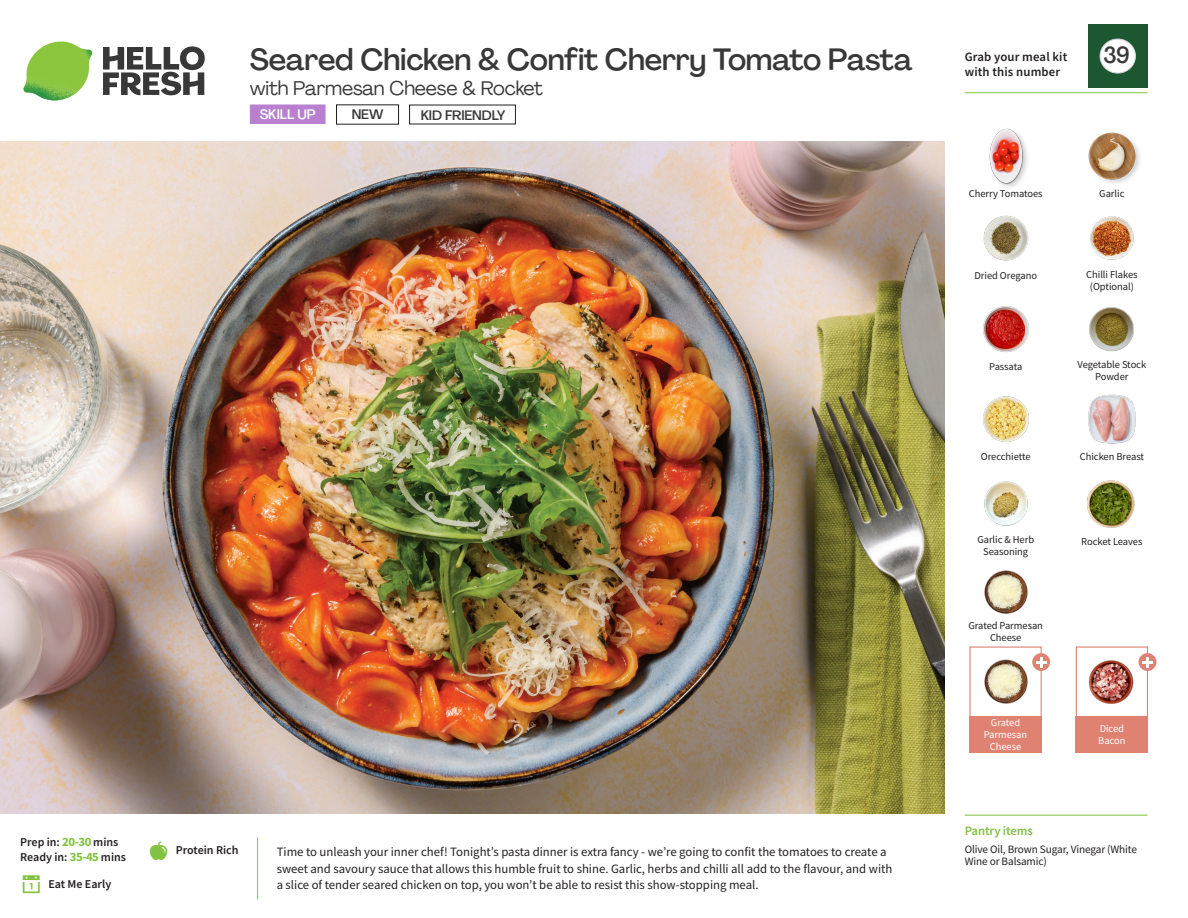
<style>
.page{position:relative;width:1188px;height:918px;background:#fff}
.page>*{position:absolute;margin:0;border:0;box-sizing:border-box;transform-origin:0 0}
._15_Titel_UK{font:500 30px "Agrandir";letter-spacing:-.015em;color:#383839}
._002_Label_Nr{font:500 22.8px "Agrandir";color:#383839;scale:.94 1}
._15_Titel_UK-2{font:19.5px "Agrandir";letter-spacing:-.01em;color:#383839}
.t1{font:500 13.5px "Agrandir";letter-spacing:-.01em;color:#383839}
.t2{font:500 13.5px "Agrandir";color:#fff}
.Step_6_Text_AU{font:12.75px/16.5px "Source Sans Pro";color:#231f20}
.t3{font:600 12.75px/15px "Source Sans Pro";letter-spacing:.01em;color:#231f20}
._04_Headers_Front{font:600 12.75px "Source Sans Pro";letter-spacing:-.01em;color:#81c340}
._04_Intro{font:600 12px "Source Sans Pro";color:#231f20}
._05_Pantry{font:11.25px/12px "Source Sans Pro";letter-spacing:-.01em;color:#231f20}
._18_FRONT_ingredients{font:10.5px/12px "Source Sans Pro";letter-spacing:-.005em;color:#231f20;text-align:center}
._18_FRONT_ingredients-2{font:10.5px/12px "Source Sans Pro";letter-spacing:-.005em;color:#fff}
.s1{font-weight:700;font-size:12.75px;color:#81c340}
</style>
<div class="page">
<svg style="left:103px;top:46px;width:102px;height:49px"></svg>
<img style="left:23px;top:42px;width:69px;height:59px">
<img style="left:0;top:142px;width:945px;height:672px">
<div style="left:250px;top:105px;width:76px;height:19px;background:#b980d0"></div>
<div style="left:1076px;top:647px;width:72px;height:72px;border:1px solid #df8272"></div>
<div style="left:1076px;top:716px;width:72px;height:37px;background:#df8272"></div>
<div style="left:969px;top:716px;width:73px;height:37px;background:#df8272"></div>
<img style="left:1088px;top:660px;width:46px;height:44px">
<div style="left:969px;top:647px;width:73px;height:72px;border:1px solid #df8272"></div>
<img style="left:984px;top:659px;width:44px;height:45px">
<svg style="left:1032px;top:653px;width:18px;height:18px"></svg>
<svg style="left:1036px;top:657px;width:10px;height:10px"></svg>
<img style="left:983px;top:396px;width:46px;height:46px">
<img style="left:984px;top:481px;width:44px;height:45px">
<img style="left:1088px;top:394px;width:48px;height:50px">
<img style="left:1086px;top:480px;width:49px;height:48px">
<img style="left:983px;top:215px;width:46px;height:46px">
<img style="left:1089px;top:307px;width:45px;height:45px">
<img style="left:1090px;top:216px;width:44px;height:44px">
<img style="left:983px;top:306px;width:46px;height:46px">
<div style="left:988px;top:127px;width:42px;height:64px;background:#231f20;opacity:.2"></div>
<img style="left:988px;top:127px;width:42px;height:58px">
<img style="left:1088px;top:132px;width:52px;height:51px">
<img style="left:984px;top:570px;width:44px;height:44px">
<div style="left:1139px;top:653px;width:17px;height:18px;background:#df8272;border-radius:50%"></div>
<svg style="left:1142px;top:657px;width:11px;height:10px"></svg>
<hr style="left:965px;top:815px;width:183px;height:1px;background:#81c340">
<hr style="left:965px;top:92px;width:183px;height:1px;background:#81c340">
<div style="left:1088px;top:24px;width:60px;height:64px;background:#1d5732"></div>
<div style="left:1100px;top:39px;width:35px;height:34px;background:#fff;border-radius:50%"></div>
<div style="left:1100px;top:39px;width:36px;height:34px;border:1px solid #d1d2d4;border-radius:50%"></div>
<p class="_15_Titel_UK" style="left:250px;top:41px;width:664px">Seared Chicken &amp; Confit Cherry Tomato Pasta</p>
<p class="_15_Titel_UK-2" style="left:250px;top:76px;width:295px">with Parmesan Cheese &amp; Rocket</p>
<p class="t2" style="left:260px;top:106px;width:57px">SKILL UP</p>
<p class="t1" style="left:352px;top:106px;width:33px">NEW</p>
<p class="t1" style="left:421px;top:107px;width:86px">KID FRIENDLY</p>
<p class="_04_Intro" style="left:20px;top:834px;width:100px">Prep in: <span class="s1">20-30</span> mins</p>
<p class="_04_Intro" style="left:20px;top:849px;width:107px">Ready in: <span class="s1">35-45</span> mins</p>
<p class="_04_Intro" style="left:48px;top:876px;width:64px">Eat Me Early</p>
<p class="_04_Intro" style="left:176px;top:843px;width:64px">Protein Rich</p>
<p class="Step_6_Text_AU" style="left:277px;top:844px;width:617px">Time to unleash your inner chef! Tonight’s pasta dinner is extra fancy - we’re going to confit the tomatoes to create a sweet and savoury sauce that allows this humble fruit to shine. Garlic, herbs and chilli all add to the flavour, and with a slice of tender seared chicken on top, you won’t be able to resist this show-stopping meal.</p>
<p class="t3" style="left:965px;top:49px;width:104px">Grab your meal kit with this number</p>
<p class="_002_Label_Nr" style="left:1104px;top:41px;width:29px">39</p>
<p class="_18_FRONT_ingredients" style="left:969px;top:188px;width:75px">Cherry Tomatoes</p>
<p class="_18_FRONT_ingredients" style="left:1099px;top:188px;width:27px">Garlic</p>
<p class="_18_FRONT_ingredients" style="left:974px;top:270px;width:64px">Dried Oregano</p>
<p class="_18_FRONT_ingredients" style="left:1086px;top:268px;width:53px">Chilli Flakes (Optional)</p>
<p class="_18_FRONT_ingredients" style="left:989px;top:360px;width:35px">Passata</p>
<p class="_18_FRONT_ingredients" style="left:1078px;top:359px;width:70px">Vegetable Stock<br>Powder</p>
<p class="_18_FRONT_ingredients" style="left:981px;top:451px;width:51px">Orecchiette</p>
<p class="_18_FRONT_ingredients" style="left:1080px;top:451px;width:66px">Chicken Breast</p>
<p class="_18_FRONT_ingredients" style="left:977px;top:534px;width:58px">Garlic &amp; Herb</p>
<p class="_18_FRONT_ingredients" style="left:1081px;top:535px;width:63px">Rocket Leaves</p>
<p class="_18_FRONT_ingredients" style="left:983px;top:546px;width:46px">Seasoning</p>
<p class="_18_FRONT_ingredients" style="left:969px;top:619px;width:76px">Grated Parmesan<br>Cheese</p>
<p class="_18_FRONT_ingredients-2" style="left:984px;top:716px;width:45px;text-align:center">Grated<br>Parmesan<br>Cheese</p>
<p class="_18_FRONT_ingredients-2" style="left:1098px;top:723px;width:29px">Diced<br>Bacon</p>
<p class="_04_Headers_Front" style="left:965px;top:822px;width:70px">Pantry items</p>
<p class="_05_Pantry" style="left:965px;top:843px;width:174px">Olive Oil, Brown Sugar, Vinegar (White<br>Wine or Balsamic)</p>
</div>
